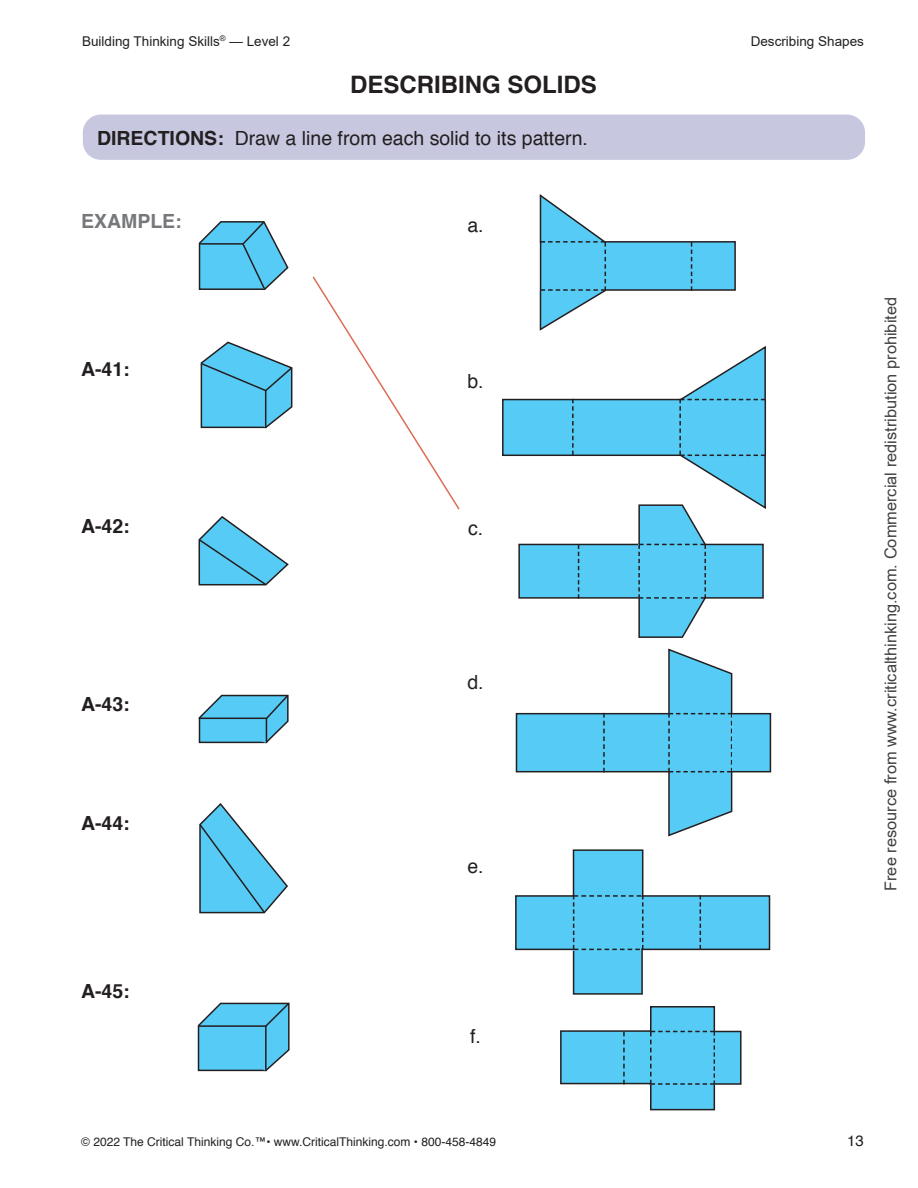
<style>
.page{position:relative;width:918px;height:1188px;background:#fff}
.page>*{position:absolute;margin:0;border:0;box-sizing:border-box;transform-origin:0 0}
.t1{font:700 24px "Helvetica";color:#231f20}
.t2{font:19.5px "Helvetica";color:#231f20}
.t3{font:700 19.5px "Helvetica";color:#231f20}
.t4{font:700 19.5px "Helvetica";color:#76787b}
.t5{font:16.35px "Arial";color:rgb(0 0 0/.75)}
.t6{font:15px "Helvetica";color:#231f20}
.t7{font:13.5px "Arial";color:#231f20}
.t8{font:12px "Helvetica";color:#231f20}
.s1{font-weight:700}
</style>
<div class="page">
<div style="left:516px;top:714px;width:153px;height:58px;background:#56cbf5"></div>
<div style="left:516px;top:713px;width:154px;height:59px;border:2px solid #231f20"></div>
<div style="left:638px;top:896px;width:132px;height:53px;background:#56cbf5"></div>
<div style="left:637px;top:895px;width:133px;height:55px;border:2px solid #231f20"></div>
<div style="left:519px;top:544px;width:120px;height:54px;background:#56cbf5"></div>
<div style="left:518px;top:544px;width:122px;height:55px;border:2px solid #231f20"></div>
<div style="left:503px;top:400px;width:177px;height:55px;background:#56cbf5"></div>
<div style="left:502px;top:399px;width:179px;height:57px;border:2px solid #231f20"></div>
<div style="left:83px;top:115px;width:782px;height:45px;background:#c7c7e0;border-radius:18px"></div>
<svg style="left:198px;top:221px;width:91px;height:69px"></svg>
<svg style="left:198px;top:516px;width:91px;height:70px"></svg>
<svg style="left:198px;top:694px;width:91px;height:50px;background:#69bedd"></svg>
<svg style="left:199px;top:803px;width:89px;height:111px"></svg>
<svg style="left:197px;top:1002px;width:93px;height:70px;background:#63bfe0"></svg>
<div style="left:605px;top:242px;width:130px;height:48px;background:#56cbf5"></div>
<div style="left:604px;top:241px;width:132px;height:50px;border:2px solid #231f20"></div>
<svg style="left:691px;top:242px;width:1px;height:49px"></svg>
<svg style="left:539px;top:194px;width:69px;height:137px"></svg>
<svg style="left:572px;top:399px;width:2px;height:56px"></svg>
<svg style="left:578px;top:545px;width:1px;height:54px"></svg>
<svg style="left:638px;top:346px;width:128px;height:292px"></svg>
<svg style="left:603px;top:713px;width:2px;height:59px"></svg>
<svg style="left:667px;top:648px;width:66px;height:189px"></svg>
<div style="left:732px;top:714px;width:38px;height:58px;background:#56cbf5"></div>
<div style="left:731px;top:713px;width:40px;height:59px;border:2px solid #231f20"></div>
<div style="left:516px;top:896px;width:58px;height:53px;background:#56cbf5"></div>
<div style="left:515px;top:895px;width:60px;height:55px;border:2px solid #231f20"></div>
<svg style="left:700px;top:895px;width:1px;height:54px"></svg>
<svg style="left:572px;top:849px;width:72px;height:146px;background:#55c0e7"></svg>
<div style="left:561px;top:1031px;width:90px;height:53px;background:#56cbf5"></div>
<div style="left:560px;top:1030px;width:92px;height:54px;border:2px solid #231f20"></div>
<svg style="left:623px;top:1032px;width:2px;height:52px"></svg>
<div style="left:651px;top:1007px;width:63px;height:25px;background:#56cbf5"></div>
<div style="left:650px;top:1006px;width:65px;height:26px;border:2px solid #231f20"></div>
<div style="left:651px;top:1084px;width:63px;height:26px;background:#56cbf5"></div>
<div style="left:650px;top:1084px;width:65px;height:26px;border:2px solid #231f20"></div>
<svg style="left:650px;top:1031px;width:64px;height:54px;background:#53c2ea"></svg>
<div style="left:715px;top:1031px;width:26px;height:53px;background:#56cbf5"></div>
<div style="left:714px;top:1031px;width:28px;height:54px;border:2px solid #231f20"></div>
<svg style="left:312px;top:276px;width:148px;height:234px"></svg>
<svg style="left:200px;top:341px;width:93px;height:88px"></svg>
<p class="t7" style="left:82px;top:32px;width:210px">Building Thinking Skills<sup>®</sup> — Level 2</p>
<p class="t7" style="left:751px;top:32px;width:115px">Describing Shapes</p>
<h1 class="t1" style="left:350px;top:68px;width:248px">DESCRIBING SOLIDS</h1>
<p class="t2" style="left:97px;top:125px;width:492px"><span class="s1">DIRECTIONS:</span> Draw a line from each solid to its pattern.</p>
<p class="t4" style="left:81px;top:208px;width:102px">EXAMPLE:</p>
<p class="t2" style="left:467px;top:212px;width:18px">a.</p>
<p class="t3" style="left:81px;top:355px;width:50px">A-41:</p>
<p class="t3" style="left:81px;top:513px;width:50px">A-42:</p>
<p class="t3" style="left:81px;top:691px;width:50px">A-43:</p>
<p class="t3" style="left:81px;top:810px;width:50px">A-44:</p>
<p class="t2" style="left:467px;top:368px;width:18px">b.</p>
<p class="t2" style="left:468px;top:515px;width:17px">c.</p>
<p class="t2" style="left:467px;top:669px;width:18px">d.</p>
<p class="t2" style="left:467px;top:853px;width:18px">e.</p>
<p class="t5" style="left:880px;top:891px;width:595px;rotate:-90deg">Free resource from www.criticalthinking.com. Commercial redistribution prohibited</p>
<p class="t3" style="left:81px;top:978px;width:50px">A-45:</p>
<p class="t2" style="left:470px;top:1023px;width:12px">f.</p>
<p class="t8" style="left:81px;top:1134px;width:416px">© 2022 The Critical Thinking Co.™• www.CriticalThinking.com • 800-458-4849</p>
<p class="t6" style="left:847px;top:1131px;width:18px">13</p>
</div>
